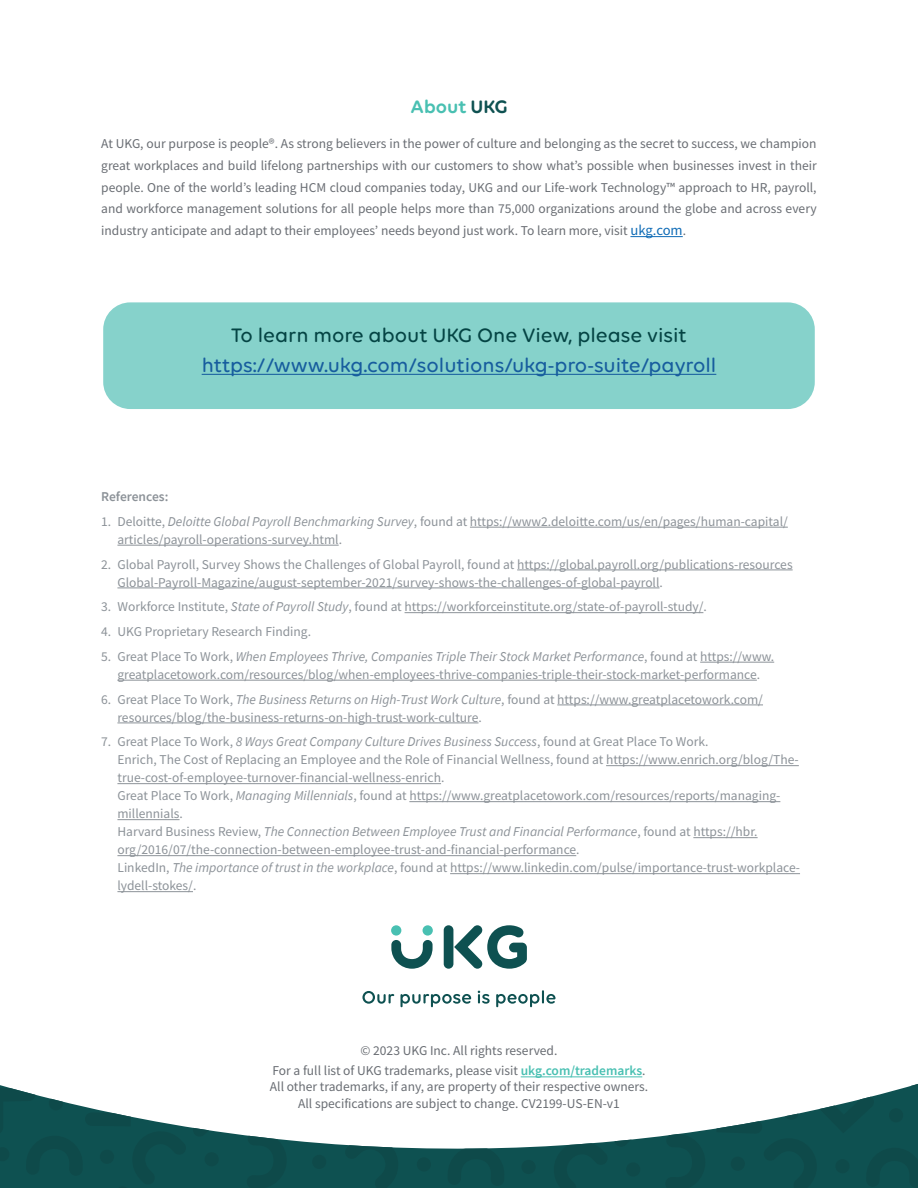
<style>
.page{position:relative;width:918px;height:1188px;background:#fff}
.page>*{position:absolute;margin:0;border:0;box-sizing:border-box;transform-origin:0 0}
.t1{font:500 21px "Volte Rounded";color:#175d9e}
.t2{font:500 21px "Volte Rounded";color:#044444}
.t3{font:600 19.5px "Volte Rounded";color:#49c0b2}
.t4{font:13.5px/18px "Source Sans Pro";color:#8c9298}
.t5{font:13.5px/21.8px "Source Sans Pro";color:#696d73;text-align:center}
.t6{font:600 13.5px "Source Sans Pro";letter-spacing:-.005em;color:#8c9298}
.s1{color:#0e5151}
.s2{font-size:14.7px;color:#0e6bb6}
.s3{font-style:italic}
.s4{font-weight:600;color:#49c0b2}
</style>
<div class="page">
<svg style="left:234px;top:1128px;width:482px;height:60px;background:#336b6b"></svg>
<svg style="left:614px;top:1128px;width:40px;height:19px"></svg>
<svg style="left:247px;top:1132px;width:40px;height:56px;background:#265f5f"></svg>
<svg style="left:298px;top:1128px;width:310px;height:60px"></svg>
<div style="left:626px;top:1162px;width:14px;height:15px;background:#0e4a4a;border-radius:50%"></div>
<div style="left:521px;top:1160px;width:15px;height:14px;background:#0e4a4a;border-radius:50%"></div>
<div style="left:417px;top:1157px;width:14px;height:15px;background:#0e4a4a;border-radius:50%"></div>
<div style="left:312px;top:1155px;width:14px;height:14px;background:#0e4a4a;border-radius:50%"></div>
<div style="left:665px;top:1134px;width:41px;height:54px;background:#0e4d4d"></div>
<svg style="left:716px;top:1084px;width:202px;height:104px"></svg>
<div style="left:835px;top:1159px;width:15px;height:14px;background:#0e4a4a;border-radius:50%"></div>
<div style="left:731px;top:1157px;width:14px;height:14px;background:#0e4a4a;border-radius:50%"></div>
<div style="left:889px;top:1108px;width:14px;height:14px;background:#0e4a4a;border-radius:50%"></div>
<svg style="left:784px;top:1106px;width:15px;height:14px"></svg>
<svg style="left:0;top:1085px;width:234px;height:103px"></svg>
<div style="left:153px;top:1099px;width:15px;height:14px;background:#fff;border-radius:50%"></div>
<svg style="left:49px;top:1096px;width:14px;height:14px"></svg>
<div style="left:444px;top:925px;width:9px;height:44px;background:#0e5151;border-radius:5px"></div>
<svg style="left:454px;top:925px;width:73px;height:44px"></svg>
<div style="left:391px;top:925px;width:10px;height:11px;background:#49c0b2;border-radius:50%"></div>
<div style="left:423px;top:925px;width:10px;height:11px;background:#49c0b2;border-radius:50%"></div>
<svg style="left:391px;top:940px;width:42px;height:29px"></svg>
<svg style="left:362px;top:991px;width:32px;height:13px"></svg>
<svg style="left:401px;top:994px;width:70px;height:13px"></svg>
<svg style="left:478px;top:991px;width:12px;height:13px"></svg>
<svg style="left:496px;top:990px;width:60px;height:17px"></svg>
<hr style="left:521px;top:1077px;width:121px;height:1px;background:#49c0b2">
<hr style="left:630px;top:236px;width:53px;height:1px;background:#0e6bb6">
<div style="left:103px;top:302px;width:712px;height:107px;background:#86d2cb;border-radius:27px"></div>
<hr style="left:202px;top:374px;width:514px;height:1px;background:#175d9e">
<hr style="left:470px;top:527px;width:318px;height:1px;background:#8c9298">
<hr style="left:117px;top:545px;width:222px;height:1px;background:#8c9298">
<hr style="left:517px;top:570px;width:276px;height:1px;background:#8c9298">
<hr style="left:117px;top:588px;width:543px;height:1px;background:#8c9298">
<hr style="left:405px;top:612px;width:298px;height:1px;background:#8c9298">
<hr style="left:700px;top:662px;width:74px;height:1px;background:#8c9298">
<hr style="left:117px;top:680px;width:640px;height:1px;background:#8c9298">
<hr style="left:557px;top:705px;width:206px;height:1px;background:#8c9298">
<hr style="left:117px;top:723px;width:362px;height:1px;background:#8c9298">
<hr style="left:606px;top:765px;width:193px;height:1px;background:#8c9298">
<hr style="left:117px;top:783px;width:324px;height:1px;background:#8c9298">
<hr style="left:409px;top:801px;width:371px;height:1px;background:#8c9298">
<hr style="left:117px;top:819px;width:63px;height:1px;background:#8c9298">
<hr style="left:693px;top:837px;width:65px;height:1px;background:#8c9298">
<hr style="left:117px;top:855px;width:459px;height:1px;background:#8c9298">
<hr style="left:450px;top:873px;width:350px;height:1px;background:#8c9298">
<hr style="left:117px;top:891px;width:76px;height:1px;background:#8c9298">
<h2 class="t3" style="left:410px;top:95px;width:99px">About <span class="s1">UKG</span></h2>
<p class="t5" style="left:101px;top:133px;width:717px;text-align:justify">At UKG, our purpose is people®. As strong believers in the power of culture and belonging as the secret to success, we champion great workplaces and build lifelong partnerships with our customers to show what’s possible when businesses invest in their people. One of the world’s leading HCM cloud companies today, UKG and our Life-work Technology™ approach to HR, payroll, and workforce management solutions for all people helps more than 75,000 organizations around the globe and across every industry anticipate and adapt to their employees’ needs beyond just work. To learn more, visit <span class="s2">ukg.com</span>.</p>
<h1 class="t2" style="left:231px;top:323px;width:457px">To learn more about UKG One View, please visit</h1>
<h1 class="t1" style="left:202px;top:353px;width:516px">https://www.ukg.com/solutions/ukg-pro-suite/payroll</h1>
<p class="t6" style="left:101px;top:488px;width:69px">References:</p>
<p class="t4" style="left:117px;top:512px;width:672px;text-indent:-16px">1. Deloitte, <span class="s3">Deloitte Global Payroll Benchmarking Survey</span>, found at https://www2.deloitte.com/us/en/pages/human-capital/ articles/payroll-operations-survey.html.</p>
<p class="t4" style="left:117px;top:555px;width:677px;text-indent:-16px">2. Global Payroll, Survey Shows the Challenges of Global Payroll, found at https://global.payroll.org/publications-resources<br>Global-Payroll-Magazine/august-september-2021/survey-shows-the-challenges-of-global-payroll.</p>
<p class="t4" style="left:101px;top:598px;width:607px">3. Workforce Institute, <span class="s3">State of Payroll Study</span>, found at https://workforceinstitute.org/state-of-payroll-study/.</p>
<p class="t4" style="left:101px;top:622px;width:211px">4. UKG Proprietary Research Finding.</p>
<p class="t4" style="left:101px;top:647px;width:674px;text-align:center">5. Great Place To Work, <span class="s3">When Employees Thrive, Companies Triple Their Stock Market Performance</span>, found at https://www. greatplacetowork.com/resources/blog/when-employees-thrive-companies-triple-their-stock-market-performance.</p>
<p class="t4" style="left:117px;top:690px;width:647px;text-indent:-16px">6. Great Place To Work, <span class="s3">The Business Returns on High-Trust Work Culture</span>, found at https://www.greatplacetowork.com/ resources/blog/the-business-returns-on-high-trust-work-culture.</p>
<p class="t4" style="left:117px;top:733px;width:684px;text-indent:-16px">7. Great Place To Work, <span class="s3">8 Ways Great Company Culture Drives Business Success</span>, found at Great Place To Work.<br>Enrich, The Cost of Replacing an Employee and the Role of Financial Wellness, found at https://www.enrich.org/blog/The&shy;true-cost-of-employee-turnover-financial-wellness-enrich.<br>Great Place To Work, <span class="s3">Managing Millennials</span>, found at https://www.greatplacetowork.com/resources/reports/managing&shy;millennials.<br>Harvard Business Review, <span class="s3">The Connection Between Employee Trust and Financial Performance</span>, found at https://hbr. org/2016/07/the-connection-between-employee-trust-and-financial-performance.<br>LinkedIn, <span class="s3">The importance of trust in the workplace</span>, found at https://www.linkedin.com/pulse/importance-trust-workplace&shy;lydell-stokes/.</p>
<p class="t5" style="left:272px;top:1040px;width:375px;line-height:19.8px">© 2023 UKG Inc. All rights reserved.<br>For a full list of UKG trademarks, please visit <span class="s4">ukg.com/trademarks</span>.</p>
<p class="t5" style="left:270px;top:1078px;width:380px;line-height:16.5px">All other trademarks, if any, are property of their respective owners.<br>All specifications are subject to change. CV2199-US-EN-v1</p>
</div>
